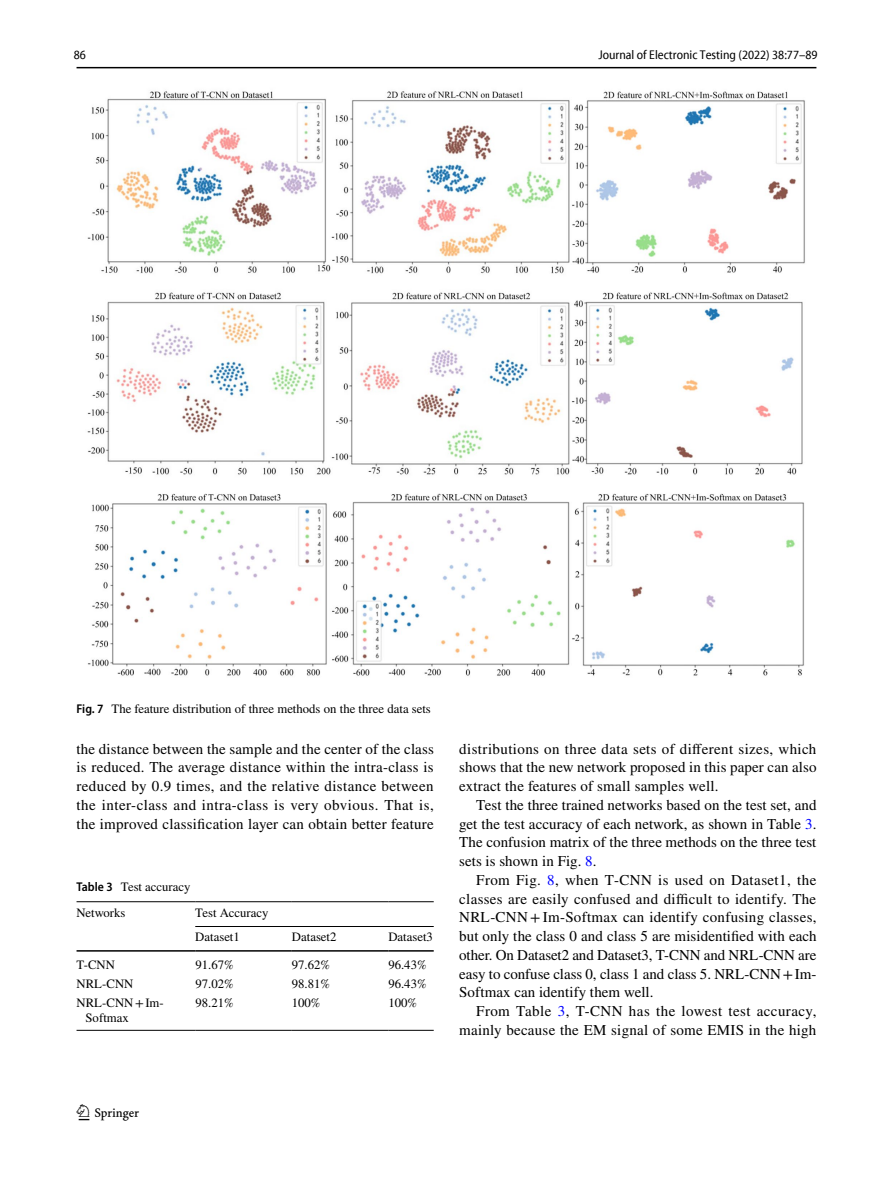
<style>
.page{position:relative;width:893px;height:1187px;background:#fff}
.page>*{position:absolute;margin:0;border:0;box-sizing:border-box;transform-origin:0 0}
.t1{font:22.5px "Springnew Regular 2";color:#000}
.t2{font:15px/18.8px "STIX";letter-spacing:.015em;color:#000;text-align:justify}
.t3{font:12.75px/25.5px "STIX";color:#000}
.t4{font:semi-condensed 12.75px "Myriad Pro Unic";color:#000}
.s1{font-family:"Myriad Pro";font-weight:600;font-stretch:semi-condensed}
.s2{color:#00f}
</style>
<div class="page">
<hr style="left:77px;top:67px;width:739px;height:1px;background:#000">
<img style="left:87px;top:91px;width:718px;height:585px">
<hr style="left:77px;top:901px;width:118px;height:1px;background:#000">
<hr style="left:77px;top:950px;width:118px;height:1px;background:#000">
<hr style="left:195px;top:901px;width:97px;height:1px;background:#000">
<hr style="left:292px;top:901px;width:96px;height:1px;background:#000">
<hr style="left:388px;top:901px;width:46px;height:1px;background:#000">
<hr style="left:195px;top:950px;width:97px;height:1px;background:#000">
<hr style="left:292px;top:950px;width:96px;height:1px;background:#000">
<hr style="left:388px;top:950px;width:46px;height:1px;background:#000">
<hr style="left:77px;top:1029px;width:118px;height:1px;background:#000">
<hr style="left:195px;top:1029px;width:97px;height:1px;background:#000">
<hr style="left:292px;top:1029px;width:96px;height:1px;background:#000">
<hr style="left:388px;top:1029px;width:46px;height:1px;background:#000">
<hr style="left:195px;top:926px;width:239px;height:1px;background:#000">
<p class="t4" style="left:74px;top:50px;width:14px">86</p>
<p class="t4" style="left:598px;top:50px;width:221px">Journal of Electronic Testing (2022) 38:77–89</p>
<p class="t3" style="left:77px;top:696px;width:356px"><span class="s1">Fig. 7</span> The feature distribution of three methods on the three data sets</p>
<p class="t2" style="left:77px;top:740px;width:359px">the distance between the sample and the center of the class is reduced. The average distance within the intra-class is reduced by 0.9 times, and the relative distance between the inter-class and intra-class is very obvious. That is, the improved classification layer can obtain better feature</p>
<p class="t2" style="left:459px;top:740px;width:359px">distributions on three data sets of different sizes, which shows that the new network proposed in this paper can also extract the features of small samples well.</p>
<p class="t2" style="left:459px;top:796px;width:359px;text-indent:17px">Test the three trained networks based on the test set, and get the test accuracy of each network, as shown in Table <span class="s2">3</span>.<br>The confusion matrix of the three methods on the three test sets is shown in Fig. <span class="s2">8</span>.</p>
<p class="t2" style="left:459px;top:871px;width:359px;text-indent:17px">From Fig. <span class="s2">8</span>, when T-CNN is used on Dataset1, the classes are easily confused and difficult to identify. The NRL-CNN +Im-Softmax can identify confusing classes, but only the class 0 and class 5 are misidentified with each other. On Dataset2 and Dataset3, T-CNN and NRL-CNN are easy to confuse class 0, class 1 and class 5. NRL-CNN+Im-Softmax can identify them well.</p>
<p class="t2" style="left:459px;top:1002px;width:359px;text-align:right">From Table <span class="s2">3</span>, T-CNN has the lowest test accuracy, mainly because the EM signal of some EMIS in the high</p>
<p class="t3" style="left:77px;top:875px;width:116px"><span class="s1">Table 3</span> Test accuracy<br>Networks</p>
<p class="t3" style="left:195px;top:901px;width:75px;line-height:24.5px">Test Accuracy<br>Dataset1</p>
<p class="t3" style="left:292px;top:924px;width:46px">Dataset2</p>
<p class="t3" style="left:388px;top:924px;width:46px">Dataset3</p>
<p class="t3" style="left:77px;top:952px;width:40px">T-CNN</p>
<p class="t3" style="left:195px;top:952px;width:40px">91.67%</p>
<p class="t3" style="left:292px;top:952px;width:40px">97.62%</p>
<p class="t3" style="left:388px;top:952px;width:40px">96.43%</p>
<p class="t3" style="left:77px;top:971px;width:58px">NRL-CNN</p>
<p class="t3" style="left:195px;top:971px;width:40px">97.02%</p>
<p class="t3" style="left:292px;top:971px;width:40px">98.81%</p>
<p class="t3" style="left:388px;top:971px;width:40px">96.43%</p>
<p class="t3" style="left:86px;top:995px;width:80px;line-height:15px;text-indent:-9px">NRL-CNN+Im-<br>Softmax</p>
<p class="t3" style="left:195px;top:990px;width:40px">98.21%</p>
<p class="t3" style="left:292px;top:990px;width:30px">100%</p>
<p class="t3" style="left:388px;top:990px;width:30px">100%</p>
<h1 class="t1" style="left:79px;top:1104px;width:62px">1 3</h1>
</div>
